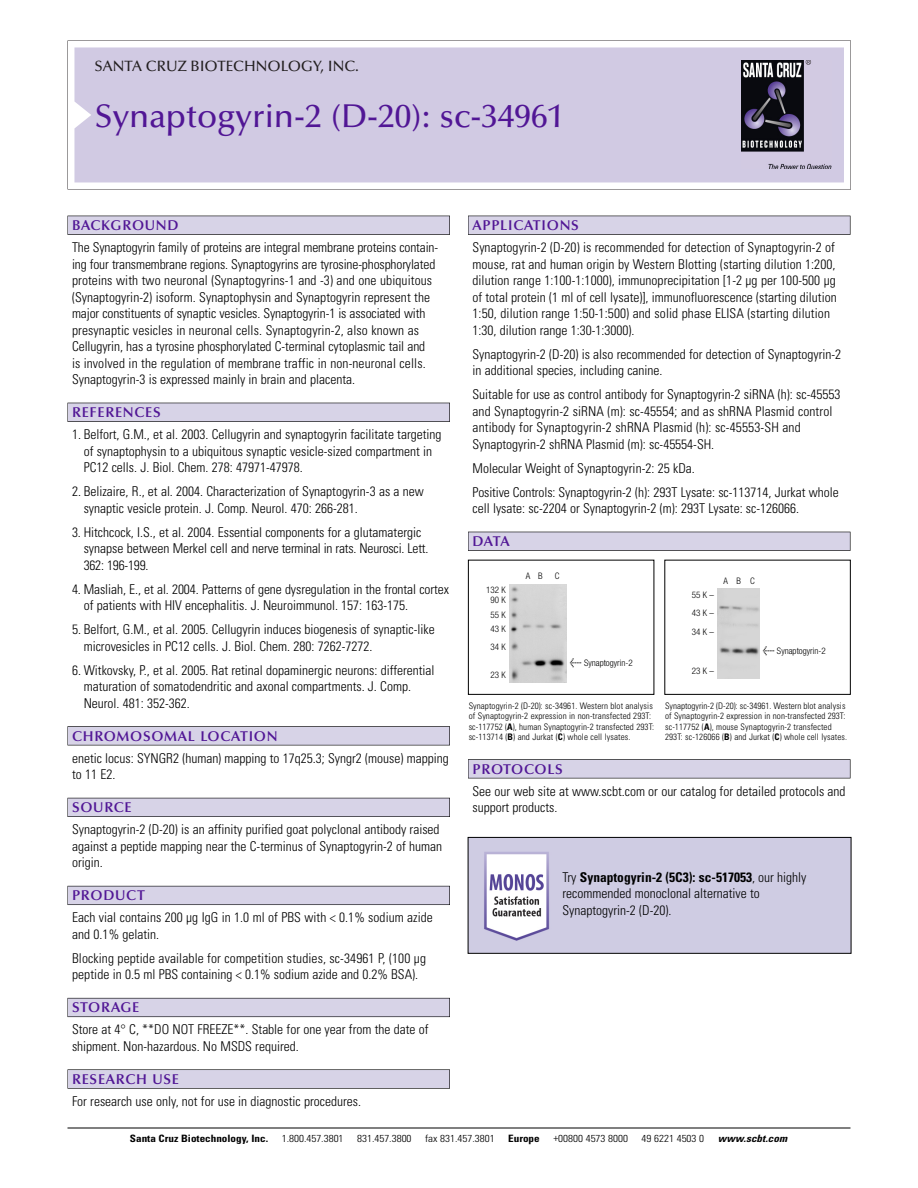
<style>
.page{position:relative;width:918px;height:1188px;background:#fff}
.page>*{position:absolute;margin:0;border:0;box-sizing:border-box;transform-origin:0 0}
.t1{font:500 33px "Optima";color:#511695}
.t2{font:500 15px "Optima";color:#231f20}
.t3{font:600 14.25px "Optima";letter-spacing:.05em;color:#511695}
.t4{font:300 condensed 13.5px/16.5px "Univers";color:#000}
.t5{font:300 condensed 10.2px "Univers";color:#000;scale:1.1 1}
.t6{font:700 condensed 10.2px "Univers";color:#000;scale:1.1 1}
.t7{font:italic 700 condensed 10.2px "Univers";letter-spacing:.005em;color:#000;scale:1.1 1}
.t8{font:300 condensed 9px/10.5px "Univers";letter-spacing:.01em;color:#000}
.t9{font:300 condensed 9px/10.5px "Helvetica Neue";letter-spacing:.005em;color:#000}
.s1{font-family:"Meta Plus";font-weight:400;font-stretch:normal;font-size:10.5px}
.s2{font-weight:700}
</style>
<div class="page">
<svg style="left:68px;top:40px;width:783px;height:149px"></svg>
<div style="left:74px;top:47px;width:770px;height:135px;background:#d1cae3"></div>
<img style="left:741px;top:60px;width:90px;height:108px">
<div style="left:68px;top:216px;width:382px;height:19px;background:#525155"></div>
<div style="left:68px;top:216px;width:381px;height:18px;background:#d7d3e7"></div>
<div style="left:68px;top:403px;width:382px;height:19px;background:#515055"></div>
<div style="left:68px;top:403px;width:381px;height:18px;background:#d7d3e7"></div>
<div style="left:68px;top:726px;width:382px;height:19px;background:#545357"></div>
<div style="left:68px;top:727px;width:381px;height:18px;background:#d7d3e7"></div>
<div style="left:68px;top:798px;width:382px;height:19px;background:#54535a"></div>
<div style="left:68px;top:798px;width:381px;height:18px;background:#d7d3e7"></div>
<div style="left:68px;top:886px;width:382px;height:19px;background:#5b5a62"></div>
<div style="left:68px;top:886px;width:381px;height:18px;background:#d7d3e7"></div>
<div style="left:68px;top:998px;width:382px;height:19px;background:#66646e"></div>
<div style="left:68px;top:998px;width:381px;height:18px;background:#d7d3e7"></div>
<div style="left:68px;top:1069px;width:382px;height:20px;background:#616161"></div>
<div style="left:68px;top:1070px;width:381px;height:18px;background:#d7d3e7"></div>
<div style="left:468px;top:216px;width:382px;height:19px;background:#525155"></div>
<div style="left:468px;top:216px;width:382px;height:18px;background:#d7d3e7"></div>
<div style="left:468px;top:532px;width:382px;height:19px;background:#515055"></div>
<div style="left:468px;top:532px;width:382px;height:18px;background:#d7d3e7"></div>
<div style="left:468px;top:759px;width:382px;height:19px;background:#545357"></div>
<div style="left:468px;top:760px;width:382px;height:18px;background:#d7d3e7"></div>
<hr style="left:68px;top:1128px;width:782px;height:1px;background:#000">
<div style="left:468px;top:560px;width:186px;height:135px;border:1px solid #000"></div>
<div style="left:664px;top:560px;width:187px;height:135px;border:1px solid #000"></div>
<img style="left:509px;top:584px;width:58px;height:98px">
<img style="left:717px;top:588px;width:43px;height:90px">
<img style="left:470px;top:839px;width:379px;height:113px">
<div style="left:468px;top:837px;width:383px;height:117px;border:1px solid #000"></div>
<p class="t2" style="left:94px;top:61px;width:266px">SANTA CRUZ BIOTECHNOLOGY, INC.</p>
<h1 class="t1" style="left:94px;top:103px;width:471px">Synaptogyrin-2 (D-20): sc-34961</h1>
<p class="t3" style="left:72px;top:219px;width:108px">BACKGROUND</p>
<p class="t4" style="left:72px;top:240px;width:368px">The Synaptogyrin family of proteins are integral membrane proteins contain&shy;ing four transmembrane regions. Synaptogyrins are tyrosine-phosphorylated proteins with two neuronal (Synaptogyrins-1 and -3) and one ubiquitous (Synaptogyrin-2) isoform. Synaptophysin and Synaptogyrin represent the major constituents of synaptic vesicles. Synaptogyrin-1 is associated with presynaptic vesicles in neuronal cells. Synaptogyrin-2, also known as Cellugyrin, has a tyrosine phosphorylated C-terminal cytoplasmic tail and<br>is involved in the regulation of membrane traffic in non-neuronal cells.<br>Synaptogyrin-3 is expressed mainly in brain and placenta.</p>
<p class="t3" style="left:72px;top:407px;width:90px">REFERENCES</p>
<p class="t4" style="left:84px;top:427px;width:359px;text-indent:-12px">1. Belfort, G.M., et al. 2003. Cellugyrin and synaptogyrin facilitate targeting of synaptophysin to a ubiquitous synaptic vesicle-sized compartment in<br>PC12 cells. J. Biol. Chem. 278: 47971-47978.</p>
<p class="t4" style="left:84px;top:484px;width:342px;text-indent:-12px">2. Belizaire, R., et al. 2004. Characterization of Synaptogyrin-3 as a new synaptic vesicle protein. J. Comp. Neurol. 470: 266-281.</p>
<p class="t4" style="left:84px;top:525px;width:346px;text-indent:-12px">3. Hitchcock, I.S., et al. 2004. Essential components for a glutamatergic synapse between Merkel cell and nerve terminal in rats. Neurosci. Lett.<br>362: 196-199.</p>
<p class="t4" style="left:84px;top:582px;width:367px;text-indent:-12px">4. Masliah, E., et al. 2004. Patterns of gene dysregulation in the frontal cortex of patients with HIV encephalitis. J. Neuroimmunol. 157: 163-175.</p>
<p class="t4" style="left:84px;top:622px;width:353px;text-indent:-12px">5. Belfort, G.M., et al. 2005. Cellugyrin induces biogenesis of synaptic-like microvesicles in PC12 cells. J. Biol. Chem. 280: 7262-7272.</p>
<p class="t4" style="left:84px;top:663px;width:352px;text-indent:-12px">6. Witkovsky, P., et al. 2005. Rat retinal dopaminergic neurons: differential maturation of somatodendritic and axonal compartments. J. Comp.<br>Neurol. 481: 352-362.</p>
<p class="t3" style="left:72px;top:730px;width:207px">CHROMOSOMAL LOCATION</p>
<p class="t4" style="left:72px;top:751px;width:378px">enetic locus: SYNGR2 (human) mapping to 17q25.3; Syngr2 (mouse) mapping to 11 E2.</p>
<p class="t3" style="left:72px;top:802px;width:61px">SOURCE</p>
<p class="t4" style="left:72px;top:822px;width:372px">Synaptogyrin-2 (D-20) is an affinity purified goat polyclonal antibody raised against a peptide mapping near the C-terminus of Synaptogyrin-2 of human origin.</p>
<p class="t3" style="left:72px;top:890px;width:74px">PRODUCT</p>
<p class="t4" style="left:72px;top:910px;width:362px">Each vial contains 200 µg IgG in 1.0 ml of PBS with &lt; 0.1% sodium azide and 0.1% gelatin.</p>
<p class="t4" style="left:72px;top:951px;width:356px">Blocking peptide available for competition studies, sc-34961 P, (100 µg peptide in 0.5 ml PBS containing &lt; 0.1% sodium azide and 0.2% BSA).</p>
<p class="t3" style="left:72px;top:1002px;width:69px">STORAGE</p>
<p class="t4" style="left:72px;top:1022px;width:358px">Store at 4° C, **DO NOT FREEZE**. Stable for one year from the date of shipment. Non-hazardous. No MSDS required.</p>
<p class="t3" style="left:72px;top:1073px;width:109px">RESEARCH USE</p>
<p class="t4" style="left:72px;top:1094px;width:290px">For research use only, not for use in diagnostic procedures.</p>
<p class="t3" style="left:473px;top:219px;width:108px">APPLICATIONS</p>
<p class="t4" style="left:473px;top:240px;width:366px">Synaptogyrin-2 (D-20) is recommended for detection of Synaptogyrin-2 of mouse, rat and human origin by Western Blotting (starting dilution 1:200, dilution range 1:100-1:1000), immunoprecipitation [1-2 µg per 100-500 µg of total protein (1 ml of cell lysate)], immunofluorescence (starting dilution 1:50, dilution range 1:50-1:500) and solid phase ELISA (starting dilution 1:30, dilution range 1:30-1:3000).</p>
<p class="t4" style="left:473px;top:347px;width:370px">Synaptogyrin-2 (D-20) is also recommended for detection of Synaptogyrin-2 in additional species, including canine.</p>
<p class="t4" style="left:473px;top:387px;width:369px">Suitable for use as control antibody for Synaptogyrin-2 siRNA (h): sc-45553 and Synaptogyrin-2 siRNA (m): sc-45554; and as shRNA Plasmid control antibody for Synaptogyrin-2 shRNA Plasmid (h): sc-45553-SH and Synaptogyrin-2 shRNA Plasmid (m): sc-45554-SH.</p>
<p class="t4" style="left:473px;top:457px;width:368px;line-height:24px">Molecular Weight of Synaptogyrin-2: 25 kDa.<br>Positive Controls: Synaptogyrin-2 (h): 293T Lysate: sc-113714, Jurkat whole</p>
<p class="t4" style="left:473px;top:501px;width:328px">cell lysate: sc-2204 or Synaptogyrin-2 (m): 293T Lysate: sc-126066.</p>
<p class="t3" style="left:473px;top:536px;width:39px">DATA</p>
<p class="t9" style="left:486px;top:585px;width:21px;text-align:center">132 K<br>90 K</p>
<p class="t9" style="left:490px;top:609px;width:17px;line-height:13.5px">55 K<br>43 K</p>
<p class="t9" style="left:490px;top:642px;width:17px">34 K</p>
<p class="t9" style="left:490px;top:671px;width:17px">23 K</p>
<p class="t9" style="left:526px;top:572px;width:18px">A B</p>
<p class="t9" style="left:555px;top:572px;width:6px">C</p>
<p class="t9" style="left:570px;top:659px;width:65px"><span class="s1">&lt;</span> Synaptogyrin-2</p>
<p class="t9" style="left:692px;top:586px;width:24px;line-height:18px">55K–<br>43K–</p>
<p class="t9" style="left:692px;top:628px;width:24px">34K–</p>
<p class="t9" style="left:692px;top:667px;width:24px">23K–</p>
<p class="t9" style="left:723px;top:576px;width:33px">ABC</p>
<p class="t9" style="left:763px;top:646px;width:65px"><span class="s1">&lt;</span> Synaptogyrin-2</p>
<p class="t8" style="left:469px;top:701px;width:187px">Synaptogyrin-2 (D-20): sc-34961. Western blot analysis of Synaptogyrin-2 expression in non-transfected 293T: sc-117752 (<span class="s2">A</span>), human Synaptogyrin-2 transfected 293T: sc-113714 (<span class="s2">B</span>) and Jurkat (<span class="s2">C</span>) whole cell lysates.</p>
<p class="t8" style="left:665px;top:701px;width:184px">Synaptogyrin-2 (D-20): sc-34961. Western blot analysis of Synaptogyrin-2 expression in non-transfected 293T: sc-117752 (<span class="s2">A</span>), mouse Synaptogyrin-2 transfected 293T: sc-126066 (<span class="s2">B</span>) and Jurkat (<span class="s2">C</span>) whole cell lysates.</p>
<p class="t3" style="left:473px;top:763px;width:92px">PROTOCOLS</p>
<p class="t4" style="left:473px;top:784px;width:375px">See our web site at www.scbt.com or our catalog for detailed protocols and support products.</p>
<p class="t4" style="left:563px;top:870px;width:245px">Try <span class="s2">Synaptogyrin-2 (5C3): sc-517053</span>, our highly recommended monoclonal alternative to<br>Synaptogyrin-2 (D-20).</p>
<p class="t6" style="left:130px;top:1135px;width:127px">Santa Cruz Biotechnology, Inc.</p>
<p class="t5" style="left:282px;top:1135px;width:58px">1.800.457.3801</p>
<p class="t5" style="left:357px;top:1135px;width:51px">831.457.3800</p>
<p class="t5" style="left:425px;top:1135px;width:65px">fax 831.457.3801</p>
<p class="t6" style="left:508px;top:1135px;width:30px">Europe</p>
<p class="t5" style="left:553px;top:1135px;width:69px">+00800 4573 8000</p>
<p class="t5" style="left:642px;top:1135px;width:58px">49 6221 4503 0</p>
<p class="t7" style="left:718px;top:1135px;width:64px">www.scbt.com</p>
</div>
